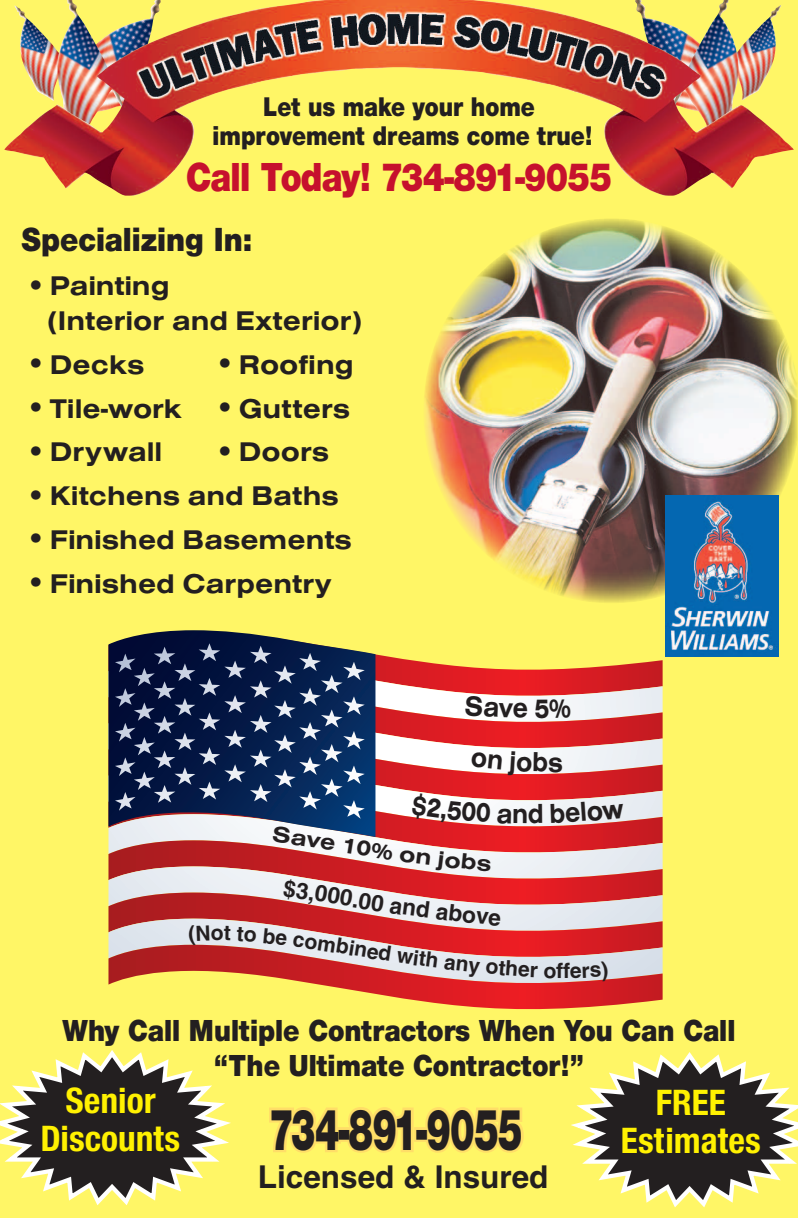
<style>
.page{position:relative;width:798px;height:1218px;background:#fff666}
.page>*{position:absolute;margin:0;border:0;box-sizing:border-box;transform-origin:0 0}
.t1{font:900 61.07px "Sans";letter-spacing:-.02em;color:#231f20;scale:.65 1}
.t2{font:900 42px "Sans";letter-spacing:-.02em;color:#c6112d;scale:.86 1}
.t3{font:700 condensed 37.8px/37.8px "Sans";color:#fff101;text-align:center}
.t4{font:900 34.65px "Sans";color:#231f20;scale:.91 1}
.t5{font:900 31.5px/35px "Sans";color:#231f20;text-align:center;scale:.9 1}
.t6{font:700 31.5px "Sans";color:#231f20}
.t7{font:28.53px "Sans Extended Medium DTC";color:#231f20;scale:.8 1}
.t8{font:28.35px "Sans Extended Medium DTC";color:#231f20;scale:.8 1}
.t9{font:28px/35px "Sans Extended Medium DTC";color:#231f20;scale:.95 1}
.t10{font:900 28px/29.8px "Sans";color:#231f20;text-align:center;scale:.86 1}
.t11{font:700 22.75px "Sans";color:#231f20}
.t12{font:22.75px "Sans Extended Medium DTC";color:#231f20}
.t13{font:700 21px "Sans";color:#231f20}
.s1{font-size:49px}
</style>
<div class="page">
<svg style="left:0;top:1050px;width:231px;height:155px"></svg>
<svg style="left:269px;top:1107px;width:145px;height:46px"></svg>
<div style="left:414px;top:1127px;width:16px;height:15px;border:5px solid #ffde68"></div>
<svg style="left:422px;top:1107px;width:102px;height:46px"></svg>
<img style="left:424px;top:219px;width:374px;height:384px">
<img style="left:4px;top:0;width:790px;height:196px">
<svg style="left:571px;top:1052px;width:227px;height:156px"></svg>
<img style="left:666px;top:495px;width:113px;height:161px">
<svg style="left:375px;top:658px;width:288px;height:26px"></svg>
<svg style="left:375px;top:684px;width:288px;height:26px;background:#eeadaf"></svg>
<svg style="left:375px;top:710px;width:288px;height:26px;background:#df4e52"></svg>
<svg style="left:375px;top:736px;width:288px;height:26px;background:#eeafb1"></svg>
<svg style="left:375px;top:762px;width:288px;height:26px;background:#de4a4f"></svg>
<svg style="left:375px;top:788px;width:288px;height:26px;background:#e9989b"></svg>
<svg style="left:108px;top:814px;width:555px;height:26px;background:#de4e53"></svg>
<svg style="left:108px;top:840px;width:555px;height:26px;background:#d7797d"></svg>
<svg style="left:108px;top:866px;width:555px;height:27px;background:#de8084"></svg>
<svg style="left:108px;top:893px;width:555px;height:26px;background:#d27377"></svg>
<svg style="left:108px;top:919px;width:555px;height:26px;background:#da7379"></svg>
<svg style="left:108px;top:945px;width:555px;height:65px"></svg>
<svg style="left:108px;top:630px;width:267px;height:207px"></svg>
<svg style="left:115px;top:643px;width:250px;height:176px;background:#273a62"></svg>
<svg style="left:465px;top:695px;width:62px;height:23px"></svg>
<svg style="left:550px;top:698px;width:21px;height:20px"></svg>
<svg style="left:411px;top:792px;width:80px;height:31px;background:#f7d6d6"></svg>
<svg style="left:497px;top:808px;width:14px;height:16px"></svg>
<svg style="left:529px;top:804px;width:13px;height:20px"></svg>
<div style="left:551px;top:802px;width:74px;height:21px;background:#edf0f4"></div>
<svg style="left:283px;top:879px;width:26px;height:21px"></svg>
<svg style="left:389px;top:900px;width:112px;height:26px;background:#ead7db"></svg>
<svg style="left:471px;top:751px;width:77px;height:24px;background:#f9edee"></svg>
<svg style="left:272px;top:826px;width:34px;height:20px"></svg>
<svg style="left:399px;top:849px;width:92px;height:23px;background:#f2ebec"></svg>
<svg style="left:188px;top:925px;width:22px;height:21px"></svg>
<svg style="left:224px;top:926px;width:7px;height:15px"></svg>
<svg style="left:237px;top:927px;width:19px;height:15px"></svg>
<svg style="left:263px;top:928px;width:24px;height:17px"></svg>
<svg style="left:293px;top:935px;width:25px;height:15px"></svg>
<svg style="left:396px;top:950px;width:84px;height:27px;background:#e3d3d8"></svg>
<svg style="left:486px;top:960px;width:52px;height:17px"></svg>
<svg style="left:544px;top:966px;width:12px;height:12px"></svg>
<svg style="left:570px;top:961px;width:38px;height:20px"></svg>
<p class="t10" style="left:213px;top:91px;width:444px">Let us make your home improvement dreams come true!</p>
<h2 class="t2" style="left:186px;top:151px;width:496px">Call Today! 734-891-9055</h2>
<p class="t4" style="left:21px;top:219px;width:255px">Specializing In:</p>
<p class="t9" style="left:48px;top:268px;width:332px;text-indent:-26px"><span class="s1">•</span>Painting<br>(Interior and Exterior)</p>
<p class="t9" style="left:21px;top:347px;width:131px"><span class="s1">•</span>Decks</p>
<p class="t9" style="left:210px;top:347px;width:152px"><span class="s1">•</span>Roofing</p>
<p class="t9" style="left:21px;top:390px;width:348px"><span class="s1">•</span>Tile-work <span class="s1">•</span>Gutters</p>
<p class="t9" style="left:21px;top:434px;width:326px"><span class="s1">•</span>Drywall <span class="s1">•</span>Doors</p>
<p class="t9" style="left:21px;top:478px;width:336px"><span class="s1">•</span>Kitchens and Baths</p>
<p class="t9" style="left:21px;top:522px;width:349px"><span class="s1">•</span>Finished Basements</p>
<p class="t9" style="left:21px;top:565px;width:328px"><span class="s1">•</span>Finished Carpentry</p>
<p class="t12" style="left:309px;top:826px;width:89px;rotate:9deg">ve 10%</p>
<p class="t13" style="left:211px;top:920px;width:14px">o</p>
<p class="t11" style="left:311px;top:878px;width:77px;rotate:9deg">,000.00</p>
<p class="t13" style="left:320px;top:930px;width:76px;rotate:9deg">mbined</p>
<p class="t7" style="left:534px;top:692px;width:20px">5</p>
<p class="t8" style="left:512px;top:798px;width:22px">n</p>
<p class="t7" style="left:548px;top:746px;width:20px">s</p>
<p class="t13" style="left:556px;top:958px;width:16px">ff</p>
<p class="t5" style="left:63px;top:1012px;width:749px">Why Call Multiple Contractors When You Can Call “The Ultimate Contractor!”</p>
<h1 class="t1" style="left:269px;top:1092px;width:391px">734-891-9055</h1>
<h3 class="t3" style="left:41px;top:1081px;width:141px">Senior<br>Discounts</h3>
<h3 class="t3" style="left:621px;top:1083px;width:142px">FREE<br>Estimates</h3>
<p class="t6" style="left:258px;top:1157px;width:292px">Licensed &amp; Insured</p>
</div>
